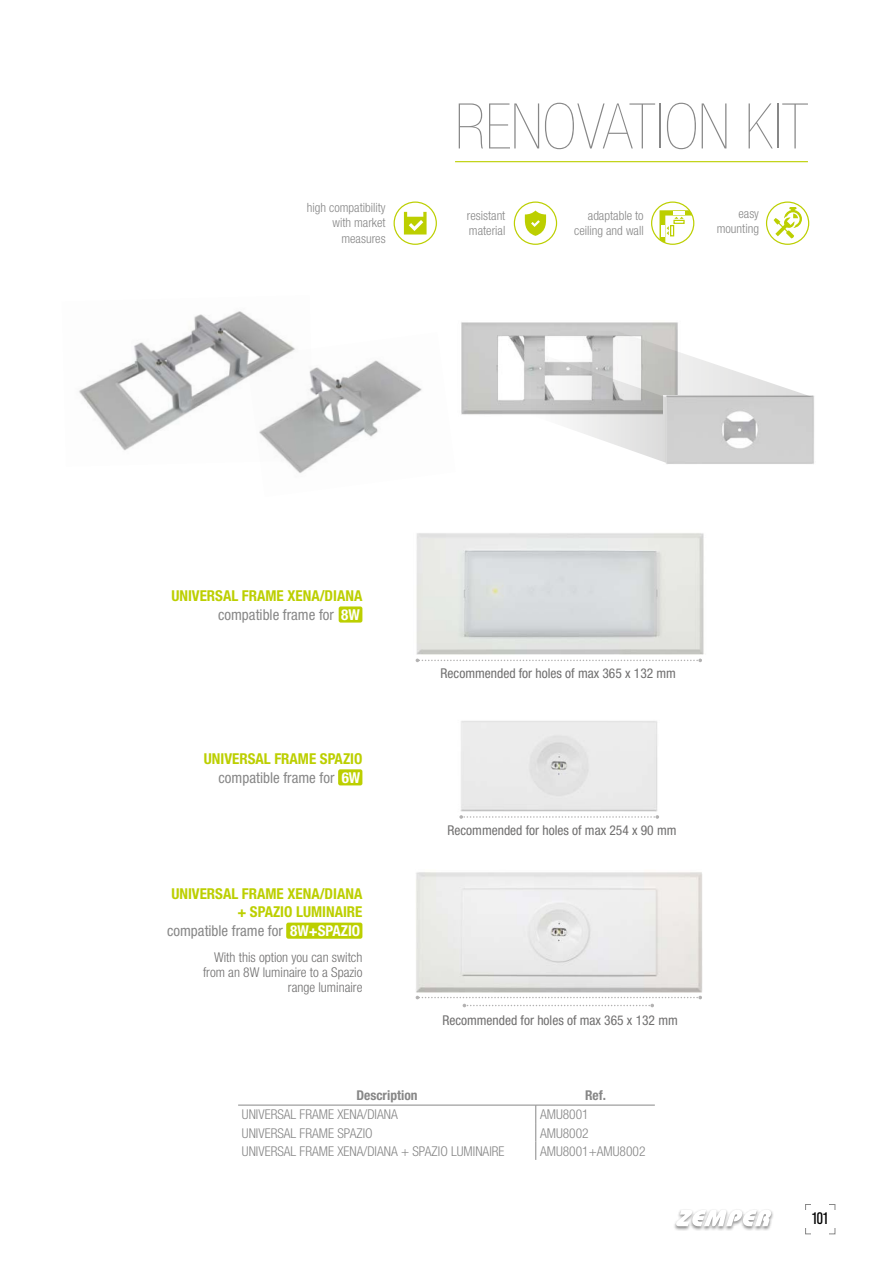
<style>
.page{position:relative;width:893px;height:1263px;background:#fff}
.page>*{position:absolute;margin:0;border:0;box-sizing:border-box;transform-origin:0 0}
.t1{font:900 condensed 63px "Helvetica Neue";color:#878787}
.t2{font:condensed 16.5px "Akzidenz Grotesk BE";color:#000}
.t3{font:700 condensed 15px/18.8px "Helvetica Neue";color:#bccf00;text-align:right}
.t4{font:300 condensed 13.5px "Helvetica Neue";color:#878787}
.t5{font:condensed 13.5px "Helvetica Neue";color:#706f6f}
.t6{font:300 condensed 13.5px/15px "Helvetica Neue";color:#706f6f;text-align:right}
.t7{font:700 condensed 13.5px "Helvetica Neue";color:#878787}
.t8{font:300 condensed 12.75px/15.3px "Helvetica Neue";color:#878787;text-align:right}
.s1{font-weight:400;color:#878787}
.s2{color:#fff}
</style>
<div class="page">
<div style="left:805px;top:1204px;width:30px;height:30px;border:1px solid #878787"></div>
<div style="left:811px;top:1200px;width:17px;height:38px;background:#fff"></div>
<div style="left:801px;top:1211px;width:37px;height:17px;background:#fff"></div>
<div style="left:673px;top:1208px;width:101px;height:23px;background:#000;opacity:.45"></div>
<svg style="left:676px;top:1209px;width:95px;height:17px"></svg>
<hr style="left:455px;top:161px;width:353px;height:1px;background:#bccf00">
<img style="left:461px;top:322px;width:217px;height:93px">
<img style="left:666px;top:395px;width:149px;height:69px">
<svg style="left:474px;top:331px;width:338px;height:132px"></svg>
<img style="left:79px;top:311px;width:192px;height:140px">
<img style="left:246px;top:332px;width:176px;height:141px">
<div style="left:394px;top:201px;width:43px;height:44px;border:1px solid #bccf00;border-radius:50%"></div>
<svg style="left:404px;top:212px;width:23px;height:22px"></svg>
<svg style="left:652px;top:202px;width:42px;height:42px"></svg>
<svg style="left:659px;top:210px;width:35px;height:33px"></svg>
<div style="left:651px;top:201px;width:43px;height:44px;border:1px solid #bccf00;border-radius:50%"></div>
<svg style="left:766px;top:202px;width:43px;height:42px"></svg>
<div style="left:766px;top:201px;width:43px;height:44px;border:1px solid #bccf00;border-radius:50%"></div>
<svg style="left:769px;top:207px;width:33px;height:36px"></svg>
<div style="left:514px;top:201px;width:43px;height:44px;border:1px solid #bccf00;border-radius:50%"></div>
<svg style="left:524px;top:210px;width:23px;height:26px"></svg>
<div style="left:338px;top:769px;width:24px;height:16px;background:#bccf00;border-radius:2px"></div>
<img style="left:460px;top:721px;width:198px;height:91px">
<svg style="left:459px;top:815px;width:200px;height:4px"></svg>
<div style="left:286px;top:922px;width:76px;height:17px;background:#bccf00;border-radius:2px"></div>
<img style="left:416px;top:872px;width:286px;height:120px">
<svg style="left:416px;top:996px;width:286px;height:11px"></svg>
<div style="left:339px;top:606px;width:23px;height:17px;background:#bccf00;border-radius:2px"></div>
<img style="left:416px;top:533px;width:288px;height:122px">
<svg style="left:416px;top:658px;width:286px;height:4px"></svg>
<hr style="left:238px;top:1105px;width:298px;height:1px;background:#878787">
<hr style="left:536px;top:1105px;width:119px;height:1px;background:#878787">
<svg style="left:535px;top:1105px;width:1px;height:55px"></svg>
<h1 class="t1" style="left:455px;top:92px;width:354px">RENOVATION KIT</h1>
<p class="t8" style="left:307px;top:200px;width:80px">high compatibility with market measures</p>
<p class="t8" style="left:574px;top:208px;width:71px">adaptable to ceiling and wall</p>
<p class="t8" style="left:717px;top:206px;width:44px">easy mounting</p>
<p class="t8" style="left:467px;top:208px;width:40px;text-align:left">resistant material</p>
<p class="t3" style="left:171px;top:586px;width:193px">UNIVERSAL FRAME XENA/DIANA <span class="s1">compatible frame for</span> <span class="s2">8W</span></p>
<p class="t3" style="left:204px;top:749px;width:160px">UNIVERSAL FRAME SPAZIO <span class="s1">compatible frame for</span> <span class="s2">6W</span></p>
<p class="t3" style="left:167px;top:885px;width:197px">UNIVERSAL FRAME XENA/DIANA + SPAZIO LUMINAIRE<br><span class="s1">compatible frame for</span> <span class="s2">8W+SPAZIO</span></p>
<p class="t6" style="left:203px;top:949px;width:161px">With this option you can switch from an 8W luminaire to a Spazio range luminaire</p>
<p class="t5" style="left:441px;top:666px;width:237px">Recommended for holes of max 365 x 132 mm</p>
<p class="t5" style="left:447px;top:822px;width:230px">Recommended for holes of max 254 x 90 mm</p>
<p class="t5" style="left:442px;top:1012px;width:237px">Recommended for holes of max 365 x 132 mm</p>
<p class="t7" style="left:356px;top:1087px;width:63px">Description</p>
<p class="t7" style="left:585px;top:1087px;width:22px">Ref.</p>
<p class="t4" style="left:242px;top:1107px;width:157px">UNIVERSAL FRAME XENA/DIANA</p>
<p class="t4" style="left:540px;top:1107px;width:50px">AMU8001</p>
<p class="t4" style="left:242px;top:1125px;width:132px">UNIVERSAL FRAME SPAZIO</p>
<p class="t4" style="left:540px;top:1125px;width:50px">AMU8002</p>
<p class="t4" style="left:242px;top:1143px;width:264px">UNIVERSAL FRAME XENA/DIANA + SPAZIO LUMINAIRE</p>
<p class="t4" style="left:540px;top:1143px;width:107px">AMU8001+AMU8002</p>
<p class="t2" style="left:812px;top:1209px;width:19px">101</p>
</div>
